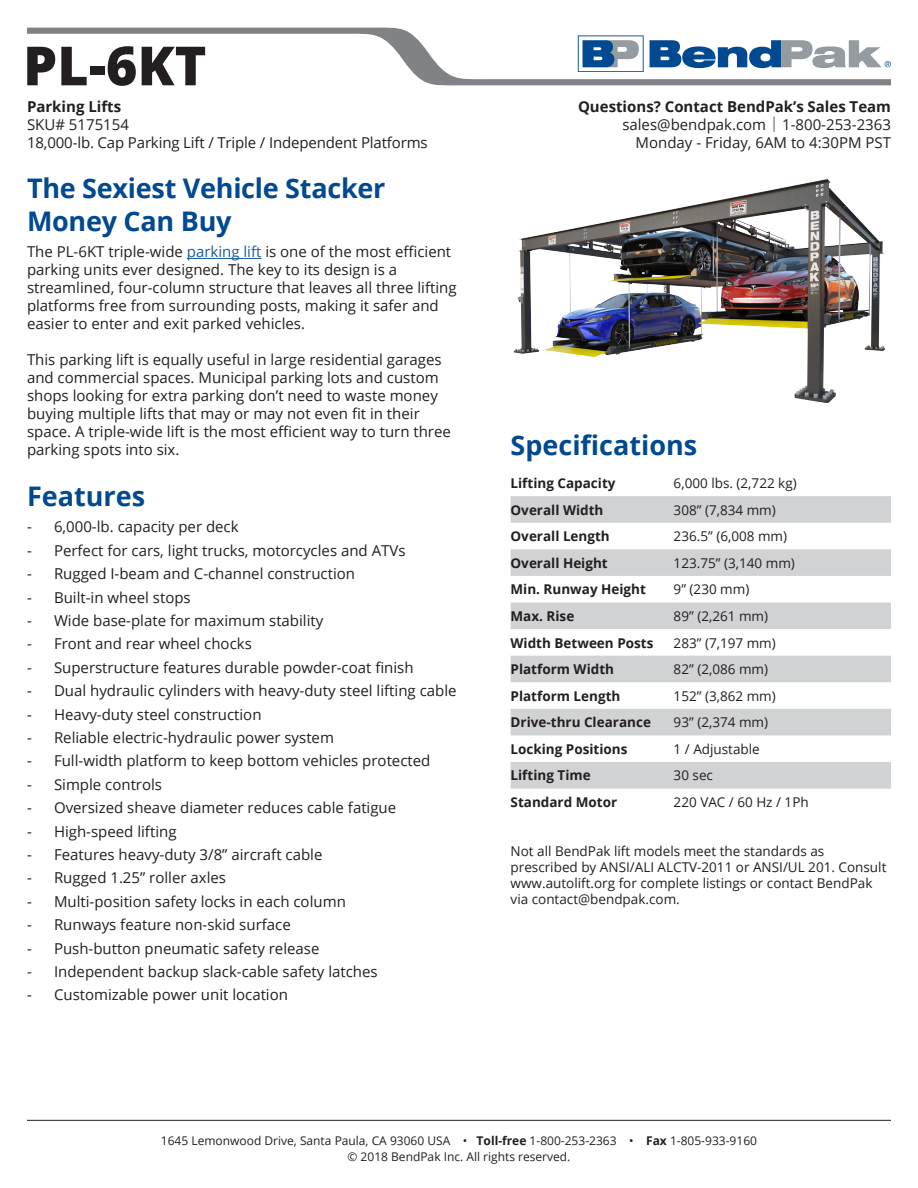
<style>
.page{position:relative;width:918px;height:1188px;background:#fff}
.page>*{position:absolute;margin:0;border:0;box-sizing:border-box;transform-origin:0 0}
.t1{font:800 54px "Open Sans";color:#231f20}
.t2{font:700 27px/32.4px "Open Sans";letter-spacing:-.01em;color:#014990}
.t3{font:15px/18px "Open Sans";color:#231f20}
.t4{font:700 15px "Open Sans";color:#231f20}
.t5{font:13.5px/16.2px "Open Sans";color:#231f20}
.t6{font:700 13.5px "Open Sans";color:#231f20}
.t7{font:12px "Open Sans";color:#231f20}
.s1{color:#175d9e}
.s2{font-weight:300}
.s3{font-weight:700}
</style>
<div class="page">
<img style="left:513px;top:179px;width:372px;height:224px">
<svg style="left:27px;top:27px;width:864px;height:58px"></svg>
<hr style="left:187px;top:258px;width:74px;height:1px;background:#175d9e">
<hr style="left:27px;top:1120px;width:864px;height:1px;background:#231f20">
<svg style="left:511px;top:496px;width:380px;height:293px;fill:#d1d2d4"></svg>
<svg style="left:650px;top:40px;width:241px;height:28px"></svg>
<svg style="left:578px;top:35px;width:66px;height:37px"></svg>
<p class="t1" style="left:23px;top:25px;width:185px">PL-6KT</p>
<p class="t4" style="left:27px;top:96px;width:96px">Parking Lifts</p>
<p class="t3" style="left:27px;top:115px;width:104px">SKU# 5175154</p>
<p class="t3" style="left:27px;top:133px;width:402px">18,000-lb. Cap Parking Lift / Triple / Independent Platforms</p>
<p class="t2" style="left:27px;top:172px;width:360px">The Sexiest Vehicle Stacker<br>Money Can Buy</p>
<p class="t3" style="left:27px;top:243px;width:431px">The PL-6KT triple-wide <span class="s1">parking lift</span> is one of the most efficient parking units ever designed. The key to its design is a streamlined, four-column structure that leaves all three lifting platforms free from surrounding posts, making it safer and easier to enter and exit parked vehicles.</p>
<p class="t3" style="left:27px;top:351px;width:425px">This parking lift is equally useful in large residential garages and commercial spaces. Municipal parking lots and custom shops looking for extra parking don’t need to waste money buying multiple lifts that may or may not even fit in their space. A triple-wide lift is the most efficient way to turn three parking spots into six.</p>
<p class="t2" style="left:27px;top:479px;width:120px">Features</p>
<p class="t3" style="left:27px;top:518px;width:213px">- 6,000-lb. capacity per deck</p>
<p class="t3" style="left:27px;top:541px;width:380px">- Perfect for cars, light trucks, motorcycles and ATVs</p>
<p class="t3" style="left:27px;top:564px;width:330px">- Rugged I-beam and C-channel construction</p>
<p class="t3" style="left:27px;top:588px;width:165px">- Built-in wheel stops</p>
<p class="t3" style="left:27px;top:611px;width:298px">- Wide base-plate for maximum stability</p>
<p class="t3" style="left:27px;top:635px;width:226px">- Front and rear wheel chocks</p>
<p class="t3" style="left:27px;top:658px;width:388px">- Superstructure features durable powder-coat finish</p>
<p class="t3" style="left:27px;top:681px;width:431px">- Dual hydraulic cylinders with heavy-duty steel lifting cable</p>
<p class="t3" style="left:27px;top:705px;width:236px">- Heavy-duty steel construction</p>
<p class="t3" style="left:27px;top:728px;width:309px">- Reliable electric-hydraulic power system</p>
<p class="t3" style="left:27px;top:752px;width:405px">- Full-width platform to keep bottom vehicles protected</p>
<p class="t3" style="left:27px;top:775px;width:137px">- Simple controls</p>
<p class="t3" style="left:27px;top:798px;width:371px">- Oversized sheave diameter reduces cable fatigue</p>
<p class="t3" style="left:27px;top:822px;width:151px">- High-speed lifting</p>
<p class="t3" style="left:27px;top:845px;width:297px">- Features heavy-duty 3/8” aircraft cable</p>
<p class="t3" style="left:27px;top:869px;width:201px">- Rugged 1.25” roller axles</p>
<p class="t3" style="left:27px;top:892px;width:320px">- Multi-position safety locks in each column</p>
<p class="t3" style="left:27px;top:915px;width:265px">- Runways feature non-skid surface</p>
<p class="t3" style="left:27px;top:939px;width:294px">- Push-button pneumatic safety release</p>
<p class="t3" style="left:27px;top:962px;width:352px">- Independent backup slack-cable safety latches</p>
<p class="t3" style="left:27px;top:986px;width:263px">- Customizable power unit location</p>
<p class="t4" style="left:578px;top:96px;width:314px">Questions? Contact BendPak’s Sales Team</p>
<p class="t3" style="left:622px;top:115px;width:270px">sales@bendpak.com <span class="s2">|</span> 1-800-253-2363</p>
<p class="t3" style="left:636px;top:133px;width:257px">Monday - Friday, 6AM to 4:30PM PST</p>
<p class="t2" style="left:511px;top:428px;width:188px">Specifications</p>
<p class="t6" style="left:511px;top:474px;width:107px">Lifting Capacity</p>
<p class="t5" style="left:674px;top:475px;width:125px">6,000 lbs. (2,722 kg)</p>
<p class="t6" style="left:511px;top:500px;width:94px">Overall Width</p>
<p class="t5" style="left:674px;top:501px;width:104px">308” (7,834 mm)</p>
<p class="t6" style="left:511px;top:527px;width:101px">Overall Length</p>
<p class="t5" style="left:674px;top:528px;width:115px">236.5” (6,008 mm)</p>
<p class="t6" style="left:511px;top:553px;width:99px">Overall Height</p>
<p class="t5" style="left:674px;top:554px;width:123px">123.75” (3,140 mm)</p>
<p class="t6" style="left:511px;top:580px;width:137px">Min. Runway Height</p>
<p class="t5" style="left:674px;top:581px;width:77px">9” (230 mm)</p>
<p class="t6" style="left:511px;top:607px;width:65px">Max. Rise</p>
<p class="t5" style="left:674px;top:608px;width:96px">89” (2,261 mm)</p>
<p class="t6" style="left:511px;top:633px;width:144px">Width Between Posts</p>
<p class="t5" style="left:674px;top:634px;width:104px">283” (7,197 mm)</p>
<p class="t6" style="left:511px;top:660px;width:105px">Platform Width</p>
<p class="t5" style="left:674px;top:661px;width:96px">82” (2,086 mm)</p>
<p class="t6" style="left:511px;top:686px;width:111px">Platform Length</p>
<p class="t5" style="left:674px;top:687px;width:104px">152” (3,862 mm)</p>
<p class="t6" style="left:511px;top:713px;width:142px">Drive-thru Clearance</p>
<p class="t5" style="left:674px;top:714px;width:96px">93” (2,374 mm)</p>
<p class="t6" style="left:511px;top:739px;width:118px">Locking Positions</p>
<p class="t5" style="left:674px;top:741px;width:88px">1 / Adjustable</p>
<p class="t6" style="left:511px;top:766px;width:82px">Lifting Time</p>
<p class="t5" style="left:674px;top:767px;width:41px">30 sec</p>
<p class="t6" style="left:511px;top:793px;width:108px">Standard Motor</p>
<p class="t5" style="left:674px;top:794px;width:137px">220 VAC / 60 Hz / 1Ph</p>
<p class="t5" style="left:511px;top:842px;width:377px">Not all BendPak lift models meet the standards as prescribed by ANSI/ALI ALCTV-2011 or ANSI/UL 201. Consult www.autolift.org for complete listings or contact BendPak via contact@bendpak.com.</p>
<p class="t7" style="left:161px;top:1133px;width:598px">1645 Lemonwood Drive, Santa Paula, CA 93060 USA • <span class="s3">Toll-free</span> 1-800-253-2363 • <span class="s3">Fax</span> 1-805-933-9160</p>
<p class="t7" style="left:348px;top:1148px;width:224px">© 2018 BendPak Inc. All rights reserved.</p>
</div>
